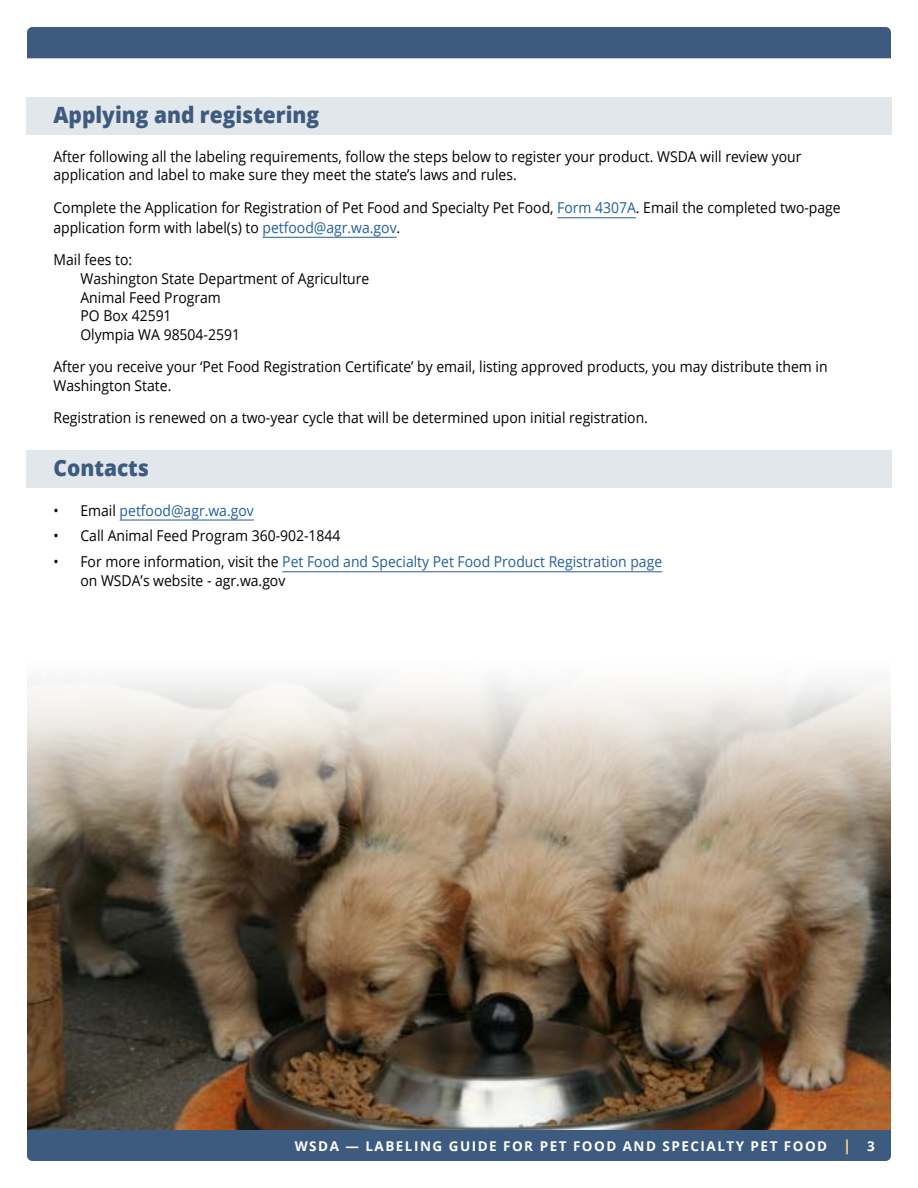
<style>
.page{position:relative;width:918px;height:1188px;background:#fff}
.page>*{position:absolute;margin:0;border:0;box-sizing:border-box;transform-origin:0 0}
.t1{font:800 22.5px "Open Sans";color:#3d5b7f;scale:.93 1}
.t2{font:15px/18.8px "Open Sans";color:#000;scale:.93 1}
.t3{font:15px "Open Sans";color:#215e9e;scale:.93 1}
.t4{font:700 13.5px "Open Sans";letter-spacing:.11em;color:#fff}
.s1{color:#215e9e}
.s2{color:#000}
.s3{font-weight:800;font-size:15px;color:#f6cc98}
</style>
<div class="page">
<div style="left:27px;top:1130px;width:864px;height:31px;background:#3d5b7f"></div>
<div style="left:27px;top:27px;width:864px;height:31px;background:#3d5b7f"></div>
<div style="left:26px;top:450px;width:866px;height:38px;background:#e2e7ec"></div>
<div style="left:26px;top:97px;width:866px;height:38px;background:#e2e7ec"></div>
<hr style="left:557px;top:217px;width:79px;height:1px;background:#215e9e">
<hr style="left:262px;top:237px;width:135px;height:1px;background:#215e9e">
<hr style="left:120px;top:520px;width:134px;height:1px;background:#215e9e">
<hr style="left:282px;top:571px;width:380px;height:1px;background:#215e9e">
<img style="left:27px;top:822px;width:864px;height:308px">
<svg style="left:27px;top:680px;width:864px;height:142px"></svg>
<h1 class="t1" style="left:53px;top:97px;width:287px">Applying and registering</h1>
<p class="t2" style="left:53px;top:146px;width:806px">After following all the labeling requirements, follow the steps below to register your product. WSDA will review your application and label to make sure they meet the state’s laws and rules.</p>
<p class="t2" style="left:53px;top:198px;width:848px;line-height:19.5px">Complete the Application for Registration of Pet Food and Specialty Pet Food, <span class="s1">Form 4307A</span>. Email the completed two-page application form with label(s) to <span class="s1">petfood@agr.wa.gov</span>.</p>
<p class="t2" style="left:80px;top:250px;width:312px;text-indent:-27px">Mail fees to:<br>Washington State Department of Agriculture<br>Animal Feed Program<br>PO Box 42591<br>Olympia WA 98504-2591</p>
<p class="t2" style="left:53px;top:357px;width:834px">After you receive your ‘Pet Food Registration Certificate’ by email, listing approved products, you may distribute them in<br>Washington State.</p>
<p class="t2" style="left:53px;top:408px;width:641px">Registration is renewed on a two-year cycle that will be determined upon initial registration.</p>
<h1 class="t1" style="left:53px;top:450px;width:104px">Contacts</h1>
<p class="t3" style="left:53px;top:500px;width:217px"><span class="s2">• Email</span> petfood@agr.wa.gov</p>
<p class="t2" style="left:53px;top:526px;width:310px">• Call Animal Feed Program 360-902-1844</p>
<p class="t2" style="left:80px;top:552px;width:627px;text-indent:-27px">• For more information, visit the <span class="s1">Pet Food and Specialty Pet Food Product Registration page </span>on WSDA’s website - agr.wa.gov</p>
<p class="t4" style="left:295px;top:1136px;width:582px">WSDA — LABELING GUIDE FOR PET FOOD AND SPECIALTY PET FOOD <span class="s3">|</span> 3</p>
</div>
